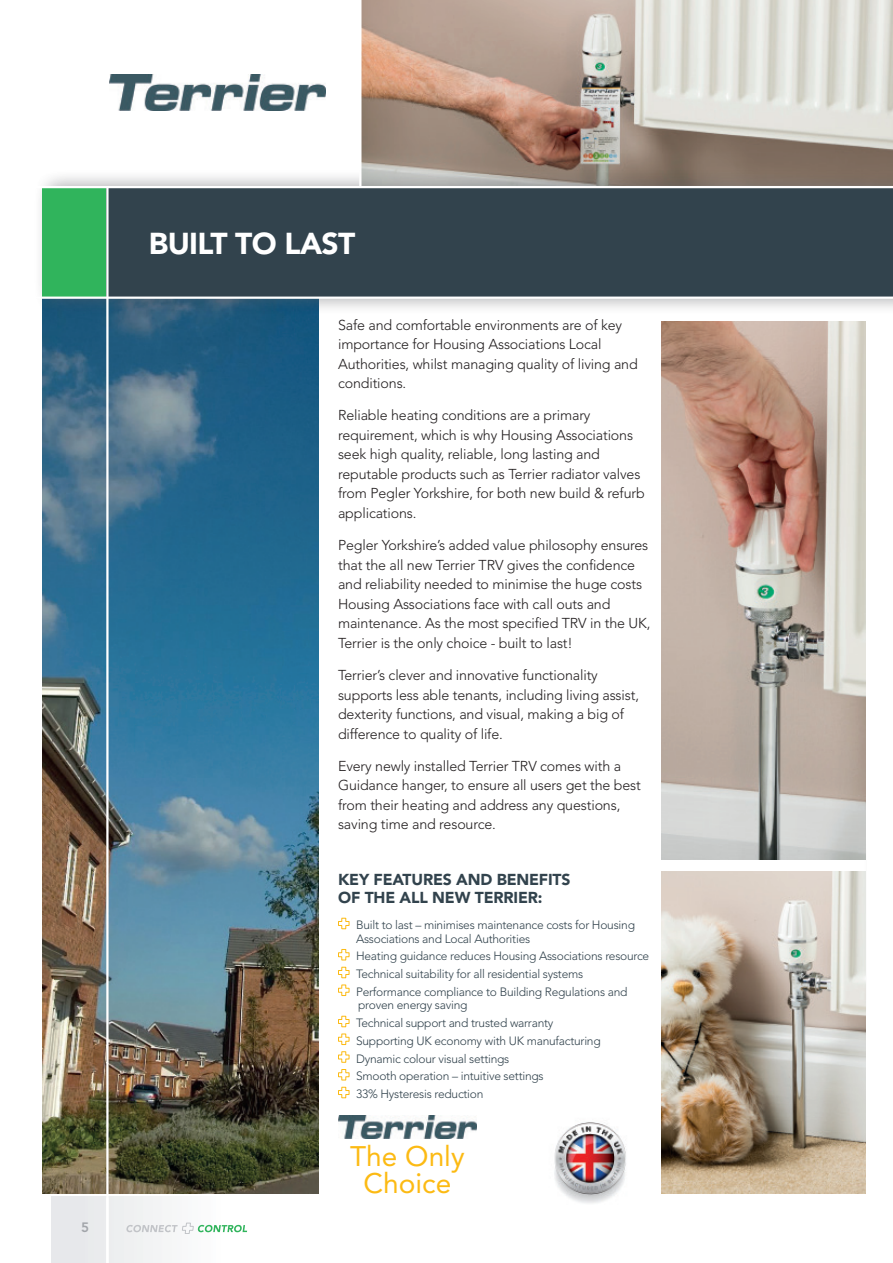
<style>
.page{position:relative;width:893px;height:1263px;background:#fff}
.page>*{position:absolute;margin:0;border:0;box-sizing:border-box;transform-origin:0 0}
.t1{font:900 30px "Avenir LT Std";letter-spacing:-.02em;color:#fff}
.t2{font:28.05px/27.3px "Avenir LT Std";color:#fcba13;text-align:center}
.t3{font:900 15.75px/18px "Avenir LT Std";letter-spacing:-.01em;color:#32434d}
.t4{font:300 14.25px/19.5px "Avenir LT Std";letter-spacing:-.01em;color:#231f20}
.t5{font:800 13.5px "Avenir LT Std";color:#a2a5aa}
.t6{font:300 12px/17.7px "Avenir LT Std";letter-spacing:-.02em;color:#32434d}
</style>
<div class="page">
<img style="left:43px;top:316px;width:276px;height:878px">
<svg style="left:338px;top:917px;width:12px;height:13px"></svg>
<svg style="left:338px;top:949px;width:12px;height:47px"></svg>
<svg style="left:338px;top:1015px;width:12px;height:30px"></svg>
<svg style="left:338px;top:1051px;width:12px;height:48px"></svg>
<img style="left:361px;top:0;width:532px;height:168px">
<div style="left:51px;top:1197px;width:196px;height:66px;background:linear-gradient(to right,#e4e5e8,#fff)"></div>
<svg style="left:126px;top:1223px;width:121px;height:11px"></svg>
<div style="left:32px;top:168px;width:861px;height:148px;background:#231f20;opacity:.3"></div>
<div style="left:35px;top:172px;width:858px;height:142px;background:#84888e;opacity:.4"></div>
<div style="left:64px;top:187px;width:829px;height:111px;background:#32434d"></div>
<hr style="left:359px;top:0;width:2px;height:187px;background:#fff">
<div style="left:43px;top:187px;width:63px;height:111px;background:#30b45c"></div>
<hr style="left:0;top:297px;width:893px;height:2px;background:#fff">
<hr style="left:0;top:186px;width:893px;height:2px;background:#fff">
<hr style="left:106px;top:187px;width:3px;height:1076px;background:#fff">
<img style="left:110px;top:75px;width:215px;height:36px">
<img style="left:661px;top:872px;width:204px;height:322px">
<div style="left:862px;top:828px;width:31px;height:202px;background:#231f20;opacity:.3"></div>
<div style="left:865px;top:831px;width:28px;height:196px;background:#fbfbfb"></div>
<div style="left:867px;top:809px;width:26px;height:280px;background:#fff"></div>
<img style="left:338px;top:1115px;width:138px;height:23px">
<img style="left:554px;top:1122px;width:72px;height:81px">
<img style="left:661px;top:321px;width:204px;height:538px">
<p class="t5" style="left:81px;top:1219px;width:9px">5</p>
<h1 class="t1" style="left:149px;top:225px;width:208px">BUILT TO LAST</h1>
<p class="t4" style="left:338px;top:315px;width:301px">Safe and comfortable environments are of key importance for Housing Associations Local Authorities, whilst managing quality of living and conditions.</p>
<p class="t4" style="left:338px;top:406px;width:308px">Reliable heating conditions are a primary requirement, which is why Housing Associations seek high quality, reliable, long lasting and reputable products such as Terrier radiator valves from Pegler Yorkshire, for both new build &amp; refurb applications.</p>
<p class="t4" style="left:338px;top:536px;width:314px">Pegler Yorkshire’s added value philosophy ensures that the all new Terrier TRV gives the confidence and reliability needed to minimise the huge costs Housing Associations face with call outs and maintenance. As the most specified TRV in the UK, Terrier is the only choice - built to last!</p>
<p class="t4" style="left:338px;top:665px;width:303px">Terrier’s clever and innovative functionality supports less able tenants, including living assist, dexterity functions, and visual, making a big of difference to quality of life.</p>
<p class="t4" style="left:338px;top:756px;width:304px">Every newly installed Terrier TRV comes with a Guidance hanger, to ensure all users get the best from their heating and address any questions, saving time and resource.</p>
<p class="t3" style="left:338px;top:870px;width:234px">KEY FEATURES AND BENEFITS<br>OF THE ALL NEW TERRIER:</p>
<p class="t6" style="left:356px;top:918px;width:280px;line-height:13.5px">Built to last – minimises maintenance costs for Housing<br>Associations and Local Authorities</p>
<p class="t6" style="left:356px;top:947px;width:295px">Heating guidance reduces Housing Associations resource<br>Technical suitability for all residential systems<br>Performance compliance to Building Regulations and</p>
<p class="t6" style="left:356px;top:996px;width:246px">proven energy saving<br>Technical support and trusted warranty Supporting UK economy with UK manufacturing Dynamic colour visual settings<br>Smooth operation – intuitive settings<br>33% Hysteresis reduction</p>
<h2 class="t2" style="left:350px;top:1143px;width:116px">The Only<br>Choice</h2>
</div>
